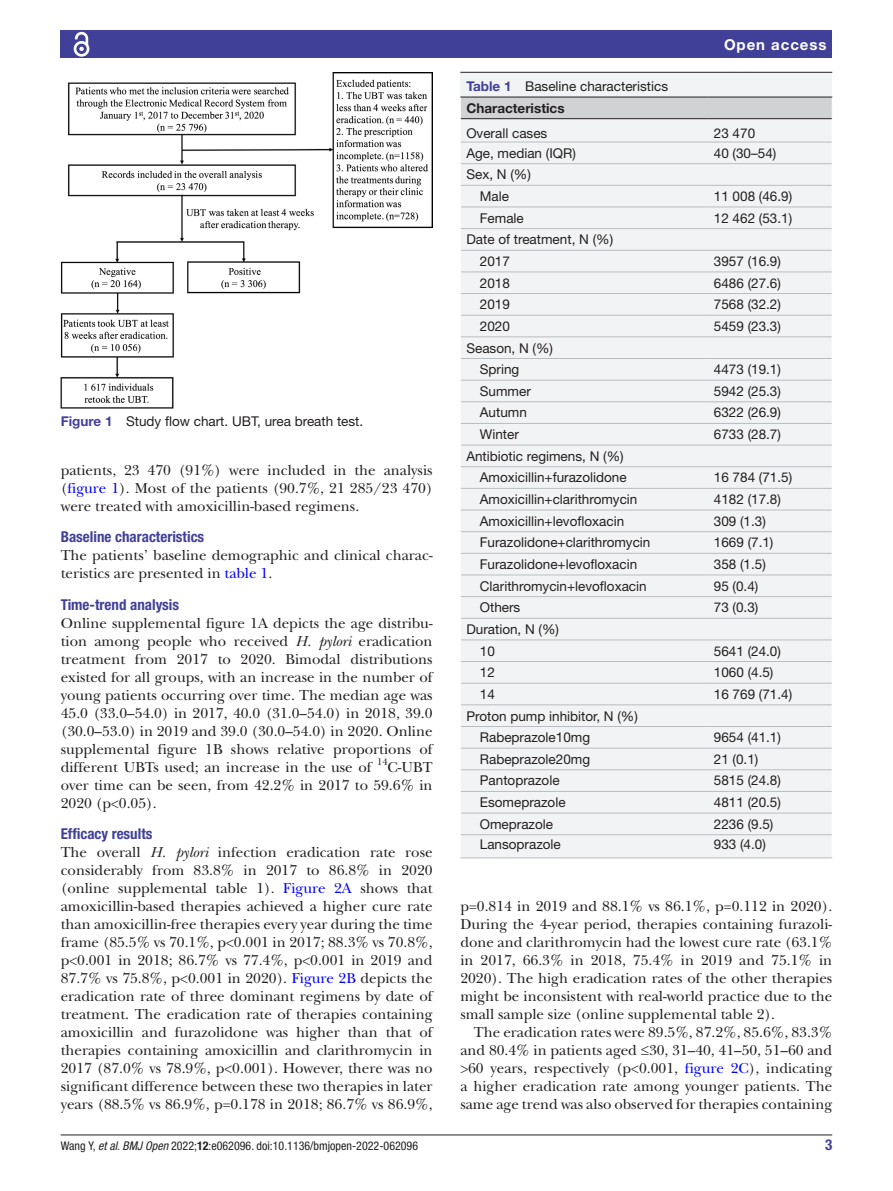
<style>
.page{position:relative;width:893px;height:1191px;background:#fff}
.page>*{position:absolute;margin:0;border:0;box-sizing:border-box;transform-origin:0 0}
.t1{font:15px/18px "New Baskerville";color:#231f20;text-align:justify}
.t2{font:700 condensed 15px "Helvetica Neue LT Std";color:#414099}
.t3{font:700 15px "Helvetica Neue LT Std";letter-spacing:.065em;color:#fff}
.t4{font:13.5px/21.6px "Helvetica Neue LT Std";color:#231f20}
.t5{font:condensed 12px "Helvetica Neue LT Std";color:#231f20}
.t6{font:9.9px "New Baskerville";color:#231f20}
.s1{font-weight:700;color:#414099}
.s2{font-weight:700}
.s3{color:#00f}
.s4{font-style:italic}
</style>
<div class="page">
<hr style="left:61px;top:1134px;width:771px;height:1px;background:#231f20">
<div style="left:61px;top:31px;width:771px;height:27px;background:#414099"></div>
<svg style="left:73px;top:31px;width:17px;height:26px"></svg>
<img style="left:61px;top:73px;width:372px;height:336px">
<div style="left:460px;top:73px;width:372px;height:785px;background:#f2f3f4"></div>
<hr style="left:460px;top:72px;width:372px;height:1px;background:#231f20">
<hr style="left:460px;top:857px;width:248px;height:1px;background:#bcbdc0">
<hr style="left:708px;top:857px;width:124px;height:1px;background:#bcbdc0">
<svg style="left:460px;top:97px;width:373px;height:760px"></svg>
<p class="t3" style="left:724px;top:35px;width:104px">Open access</p>
<p class="t4" style="left:466px;top:75px;width:203px;line-height:22px"><span class="s1">Table 1</span> Baseline characteristics<br><span class="s2">Characteristics</span></p>
<p class="t4" style="left:466px;top:122px;width:82px">Overall cases</p>
<p class="t4" style="left:714px;top:122px;width:43px">23 470</p>
<p class="t4" style="left:466px;top:142px;width:111px">Age, median (IQR)</p>
<p class="t4" style="left:714px;top:142px;width:64px">40 (30–54)</p>
<p class="t4" style="left:480px;top:163px;width:52px;text-indent:-14px">Sex, N (%)<br>Male</p>
<p class="t4" style="left:714px;top:185px;width:80px">11 008 (46.9)</p>
<p class="t4" style="left:480px;top:207px;width:46px">Female</p>
<p class="t4" style="left:714px;top:207px;width:80px">12 462 (53.1)</p>
<p class="t4" style="left:480px;top:228px;width:135px;text-indent:-14px">Date of treatment, N (%)<br>2017</p>
<p class="t4" style="left:714px;top:250px;width:69px">3957 (16.9)</p>
<p class="t4" style="left:61px;top:411px;width:304px"><span class="s1">Figure 1</span> Study flow chart. UBT, urea breath test.</p>
<p class="t1" style="left:61px;top:461px;width:373px">patients, 23 470 (91%) were included in the analysis (<span class="s3">figure 1</span>). Most of the patients (90.7%, 21 285/23 470) were treated with amoxicillin-based regimens.</p>
<p class="t2" style="left:61px;top:528px;width:145px">Baseline characteristics</p>
<p class="t1" style="left:61px;top:546px;width:373px">The patients’ baseline demographic and clinical charac&shy;teristics are presented in <span class="s3">table 1</span>.</p>
<p class="t2" style="left:61px;top:595px;width:120px">Time-trend analysis</p>
<p class="t1" style="left:61px;top:614px;width:373px">Online supplemental figure 1A depicts the age distribu&shy;tion among people who received <span class="s4">H. pylori</span> eradication treatment from 2017 to 2020. Bimodal distributions existed for all groups, with an increase in the number of young patients occurring over time. The median age was 45.0 (33.0–54.0) in 2017, 40.0 (31.0–54.0) in 2018, 39.0 (30.0–53.0) in 2019 and 39.0 (30.0–54.0) in 2020. Online supplemental figure 1B shows relative proportions of different UBTs used; an increase in the use of</p>
<p class="t6" style="left:377px;top:756px;width:12px">14</p>
<p class="t1" style="left:61px;top:758px;width:373px;text-indent:327px">C-UBT over time can be seen, from 42.2% in 2017 to 59.6% in 2020 (p&lt;0.05).</p>
<p class="t2" style="left:61px;top:825px;width:93px">Efficacy results</p>
<p class="t1" style="left:61px;top:843px;width:373px">The overall <span class="s4">H. pylori</span> infection eradication rate rose considerably from 83.8% in 2017 to 86.8% in 2020 (online supplemental table 1). <span class="s3">Figure 2A</span> shows that amoxicillin-based therapies achieved a higher cure rate than amoxicillin-free therapies every year during the time frame (85.5% vs 70.1%, p&lt;0.001 in 2017; 88.3% vs 70.8%, p&lt;0.001 in 2018; 86.7% vs 77.4%, p&lt;0.001 in 2019 and 87.7% vs 75.8%, p&lt;0.001 in 2020). <span class="s3">Figure 2B</span> depicts the eradication rate of three dominant regimens by date of treatment. The eradication rate of therapies containing amoxicillin and furazolidone was higher than that of therapies containing amoxicillin and clarithromycin in 2017 (87.0% vs 78.9%, p&lt;0.001). However, there was no significant difference between these two therapies in later years (88.5% vs 86.9%, p=0.178 in 2018; 86.7% vs 86.9%,</p>
<p class="t4" style="left:480px;top:272px;width:32px">2018</p>
<p class="t4" style="left:714px;top:272px;width:69px">6486 (27.6)</p>
<p class="t4" style="left:480px;top:293px;width:32px">2019</p>
<p class="t4" style="left:714px;top:293px;width:69px">7568 (32.2)</p>
<p class="t4" style="left:480px;top:315px;width:32px">2020</p>
<p class="t4" style="left:714px;top:315px;width:69px">5459 (23.3)</p>
<p class="t4" style="left:480px;top:337px;width:75px;text-indent:-14px">Season, N (%)<br>Spring</p>
<p class="t4" style="left:714px;top:358px;width:69px">4473 (19.1)</p>
<p class="t4" style="left:480px;top:380px;width:53px">Summer</p>
<p class="t4" style="left:714px;top:380px;width:69px">5942 (25.3)</p>
<p class="t4" style="left:480px;top:402px;width:49px">Autumn</p>
<p class="t4" style="left:714px;top:402px;width:69px">6322 (26.9)</p>
<p class="t4" style="left:480px;top:423px;width:41px">Winter</p>
<p class="t4" style="left:714px;top:423px;width:69px">6733 (28.7)</p>
<p class="t4" style="left:466px;top:445px;width:162px;text-align:right">Antibiotic regimens, N (%)<br>Amoxicillin+furazolidone</p>
<p class="t4" style="left:714px;top:466px;width:80px">16 784 (71.5)</p>
<p class="t4" style="left:480px;top:488px;width:159px">Amoxicillin+clarithromycin</p>
<p class="t4" style="left:714px;top:488px;width:69px">4182 (17.8)</p>
<p class="t4" style="left:480px;top:510px;width:146px">Amoxicillin+levofloxacin</p>
<p class="t4" style="left:714px;top:510px;width:54px">309 (1.3)</p>
<p class="t4" style="left:480px;top:531px;width:172px">Furazolidone+clarithromycin</p>
<p class="t4" style="left:714px;top:531px;width:61px">1669 (7.1)</p>
<p class="t4" style="left:480px;top:553px;width:159px">Furazolidone+levofloxacin</p>
<p class="t4" style="left:714px;top:553px;width:54px">358 (1.5)</p>
<p class="t4" style="left:480px;top:575px;width:168px">Clarithromycin+levofloxacin</p>
<p class="t4" style="left:714px;top:575px;width:46px">95 (0.4)</p>
<p class="t4" style="left:480px;top:596px;width:42px">Others</p>
<p class="t4" style="left:714px;top:596px;width:46px">73 (0.3)</p>
<p class="t4" style="left:480px;top:618px;width:81px;text-indent:-14px">Duration, N (%)<br>10</p>
<p class="t4" style="left:714px;top:640px;width:69px">5641 (24.0)</p>
<p class="t4" style="left:480px;top:661px;width:17px">12</p>
<p class="t4" style="left:714px;top:661px;width:61px">1060 (4.5)</p>
<p class="t4" style="left:480px;top:683px;width:17px">14</p>
<p class="t4" style="left:714px;top:683px;width:80px">16 769 (71.4)</p>
<p class="t4" style="left:480px;top:704px;width:160px;text-indent:-14px">Proton pump inhibitor, N (%)<br>Rabeprazole10mg</p>
<p class="t4" style="left:714px;top:726px;width:69px">9654 (41.1)</p>
<p class="t4" style="left:480px;top:748px;width:112px">Rabeprazole20mg</p>
<p class="t4" style="left:714px;top:748px;width:46px">21 (0.1)</p>
<p class="t4" style="left:480px;top:769px;width:81px">Pantoprazole</p>
<p class="t4" style="left:714px;top:769px;width:69px">5815 (24.8)</p>
<p class="t4" style="left:480px;top:791px;width:87px">Esomeprazole</p>
<p class="t4" style="left:714px;top:791px;width:69px">4811 (20.5)</p>
<p class="t4" style="left:480px;top:813px;width:75px">Omeprazole</p>
<p class="t4" style="left:714px;top:813px;width:61px">2236 (9.5)</p>
<p class="t4" style="left:480px;top:833px;width:82px">Lansoprazole</p>
<p class="t4" style="left:714px;top:833px;width:54px">933 (4.0)</p>
<p class="t1" style="left:460px;top:897px;width:373px">p=0.814 in 2019 and 88.1% vs 86.1%, p=0.112 in 2020).<br>During the 4-year period, therapies containing furazoli&shy;done and clarithromycin had the lowest cure rate (63.1% in 2017, 66.3% in 2018, 75.4% in 2019 and 75.1% in 2020). The high eradication rates of the other therapies might be inconsistent with real-world practice due to the small sample size (online supplemental table 2).</p>
<p class="t1" style="left:460px;top:1023px;width:373px;text-indent:14px">The eradication rates were 89.5%, 87.2%, 85.6%, 83.3% and 80.4% in patients aged ≤30, 31–40, 41–50, 51–60 and &gt;60 years, respectively (p&lt;0.001, <span class="s3">figure 2C</span>), indicating a higher eradication rate among younger patients. The same age trend was also observed for therapies containing</p>
<p class="t5" style="left:61px;top:1138px;width:359px">Wang Y, <span class="s4">et al</span>. <span class="s4">BMJ Open</span> 2022;<span class="s2">12</span>:e062096. doi:10.1136/bmjopen-2022-062096</p>
<p class="t2" style="left:825px;top:1135px;width:9px">3</p>
</div>
